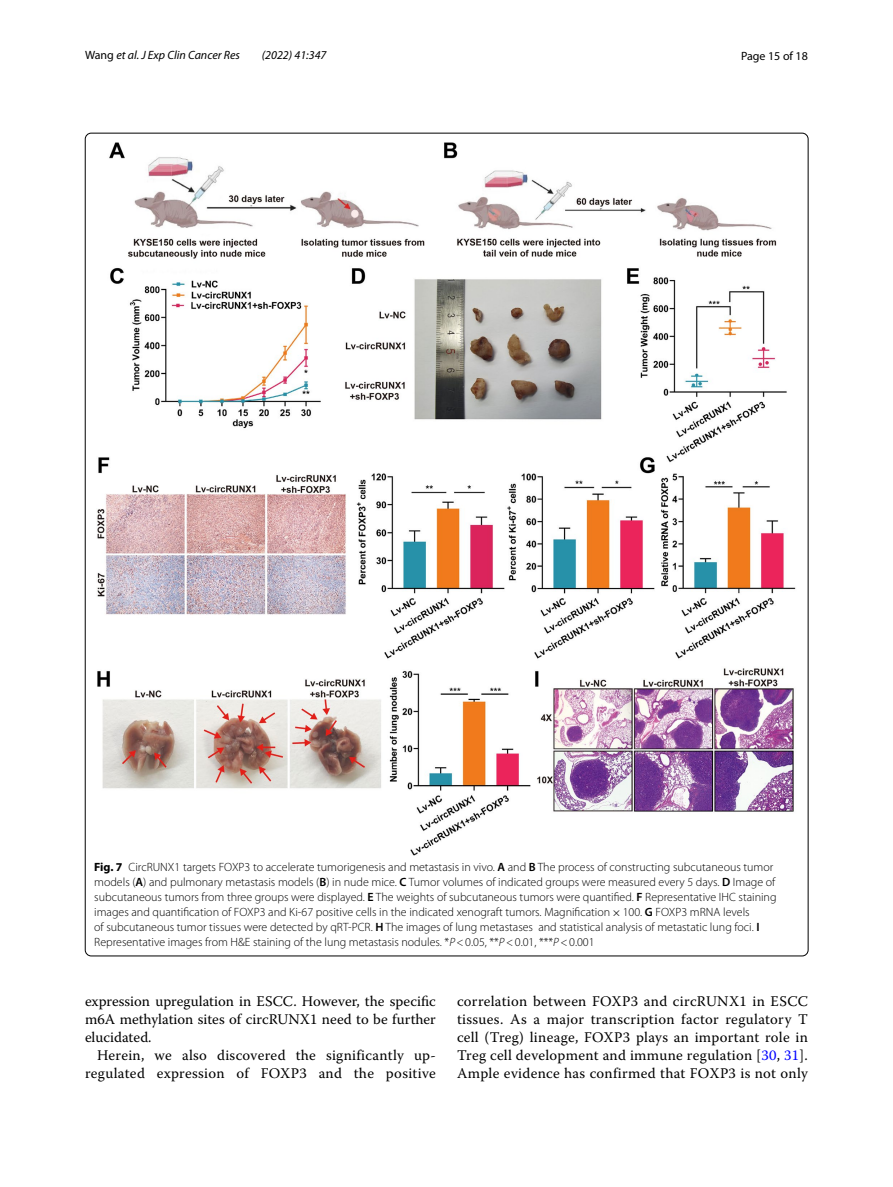
<style>
.page{position:relative;width:893px;height:1187px;background:#fff}
.page>*{position:absolute;margin:0;border:0;box-sizing:border-box;transform-origin:0 0}
.t1{font:14.7px/18px "Warnock Pro";letter-spacing:.02em;color:#000;text-align:justify}
.t2{font:300 12px/15px "Myriad Pro";color:#000}
.t3{font:italic 12px "Myriad Pro";color:#000}
.t4{font:12px "Myriad Pro";color:#000}
.s1{font-style:normal}
.s2{font-weight:700}
.s3{font-weight:600}
.s4{font-family:"MTSY";font-weight:400}
.s5{font-style:italic}
.s6{color:#00f}
</style>
<div class="page">
<img style="left:97px;top:142px;width:699px;height:713px">
<p class="t3" style="left:85px;top:48px;width:156px"><span class="s1">Wang</span> et al. J Exp Clin Cancer Res</p>
<p class="t3" style="left:262px;top:48px;width:66px">(2022) 41:347</p>
<p class="t4" style="left:741px;top:48px;width:68px">Page 15 of 18</p>
<p class="t2" style="left:94px;top:859px;width:684px"><span class="s2">Fig. 7</span> CircRUNX1 targets FOXP3 to accelerate tumorigenesis and metastasis in vivo. <span class="s3">A</span> and <span class="s3">B</span> The process of constructing subcutaneous tumor models (<span class="s3">A</span>) and pulmonary metastasis models (<span class="s3">B</span>) in nude mice. <span class="s3">C</span> Tumor volumes of indicated groups were measured every 5 days. <span class="s3">D</span> Image of subcutaneous tumors from three groups were displayed. <span class="s3">E</span> The weights of subcutaneous tumors were quantified. <span class="s3">F</span> Representative IHC staining images and quantification of FOXP3 and Ki-67 positive cells in the indicated xenograft tumors. Magnification<span class="s4">×</span>100. <span class="s3">G</span> FOXP3 mRNA levels<br>of subcutaneous tumor tissues were detected by qRT-PCR. <span class="s3">H</span> The images of lung metastases and statistical analysis of metastatic lung foci. <span class="s3">I </span>Representative images from H&amp;E staining of the lung metastasis nodules. *<span class="s5">P</span>&lt;0.05, **<span class="s5">P</span>&lt;0.01, ***<span class="s5">P</span>&lt;0.001</p>
<p class="t1" style="left:85px;top:991px;width:352px">expression upregulation in ESCC. However, the specific m6A methylation sites of circRUNX1 need to be further elucidated.</p>
<p class="t1" style="left:85px;top:1045px;width:352px;text-align:right">Herein, we also discovered the significantly up&shy;regulated expression of FOXP3 and the positive</p>
<p class="t1" style="left:457px;top:991px;width:352px">correlation between FOXP3 and circRUNX1 in ESCC tissues. As a major transcription factor regulatory T cell (Treg) lineage, FOXP3 plays an important role in Treg cell development and immune regulation [<span class="s6">30</span>, <span class="s6">31</span>].<br>Ample evidence has confirmed that FOXP3 is not only</p>
</div>
